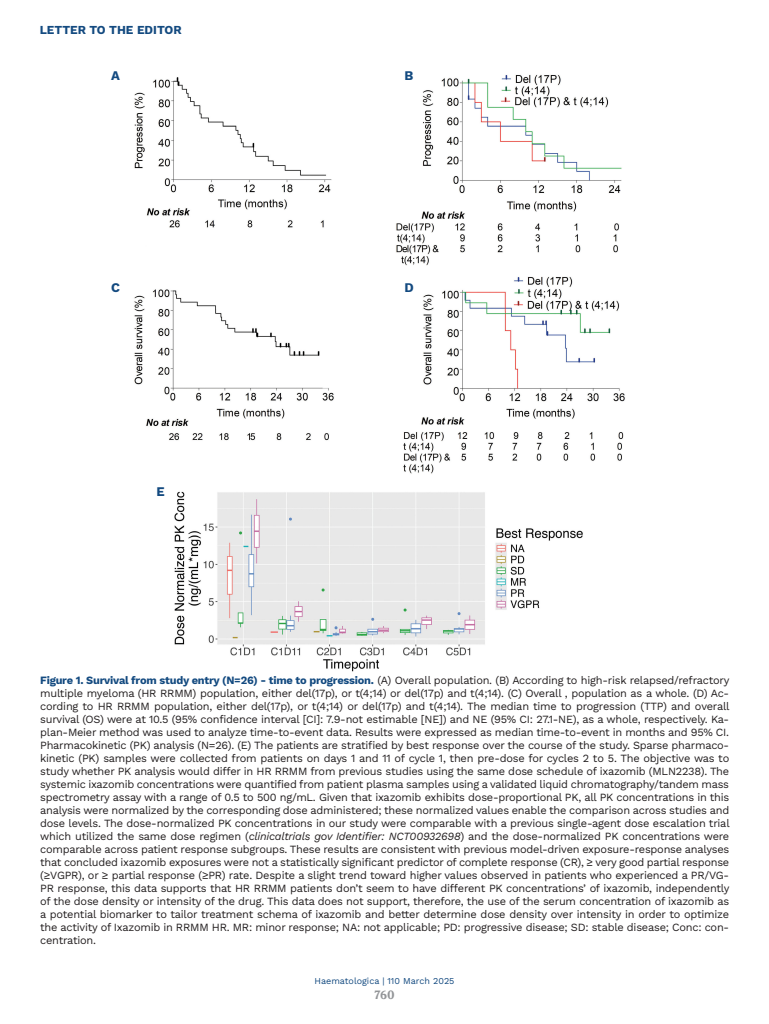
<style>
.page{position:relative;width:769px;height:1024px;background:#fff}
.page>*{position:absolute;margin:0;border:0;box-sizing:border-box;transform-origin:0 0}
.LETTERE_Figure{font:700 13px "Work Sans";color:#134a80}
.t1{font:700 12px "Work Sans";color:#134a80}
.t2{font:700 12px "Volkhov";color:#939598}
.DIDA_Figura{font:11px/13px "Work Sans";letter-spacing:-.02em;color:#231f20;text-align:justify}
.t3{font:9px "Work Sans";color:#134a80}
.s1{font-weight:700;color:#134a80}
.s2{font-style:italic}
</style>
<div class="page">
<img style="left:134px;top:75px;width:491px;height:597px">
<p class="t1" style="left:40px;top:23px;width:143px">LETTER TO THE EDITOR</p>
<p class="LETTERE_Figure" style="left:111px;top:68px;width:10px">A</p>
<p class="LETTERE_Figure" style="left:111px;top:280px;width:10px">C</p>
<p class="LETTERE_Figure" style="left:156px;top:484px;width:10px">E</p>
<p class="LETTERE_Figure" style="left:404px;top:68px;width:10px">B</p>
<p class="LETTERE_Figure" style="left:404px;top:280px;width:11px">D</p>
<p class="DIDA_Figura" style="left:40px;top:673px;width:690px"><span class="s1">Figure 1. Survival from study entry (N=26) - time to progression.</span> (A) Overall population. (B) According to high-risk relapsed/refractory multiple myeloma (HR RRMM) population, either del(17p), or t(4;14) or del(17p) and t(4;14). (C) Overall , population as a whole. (D) Ac&shy;cording to HR RRMM population, either del(17p), or t(4;14) or del(17p) and t(4;14). The median time to progression (TTP) and overall survival (OS) were at 10.5 (95% confidence interval [CI]: 7.9-not estimable [NE]) and NE (95% CI: 27.1-NE), as a whole, respectively. Ka&shy;plan-Meier method was used to analyze time-to-event data. Results were expressed as median time-to-event in months and 95% CI.<br>Pharmacokinetic (PK) analysis (N=26). (E) The patients are stratified by best response over the course of the study. Sparse pharmaco&shy;kinetic (PK) samples were collected from patients on days 1 and 11 of cycle 1, then pre-dose for cycles 2 to 5. The objective was to study whether PK analysis would differ in HR RRMM from previous studies using the same dose schedule of ixazomib (MLN2238). The systemic ixazomib concentrations were quantified from patient plasma samples using a validated liquid chromatography/tandem mass spectrometry assay with a range of 0.5 to 500 ng/mL. Given that ixazomib exhibits dose-proportional PK, all PK concentrations in this analysis were normalized by the corresponding dose administered; these normalized values enable the comparison across studies and dose levels. The dose-normalized PK concentrations in our study were comparable with a previous single-agent dose escalation trial which utilized the same dose regimen (<span class="s2">clinicaltrials gov Identifier: NCT00932698</span>) and the dose-normalized PK concentrations were comparable across patient response subgroups. These results are consistent with previous model-driven exposure-response analyses that concluded ixazomib exposures were not a statistically significant predictor of complete response (CR), ≥ very good partial response (≥VGPR), or ≥ partial response (≥PR) rate. Despite a slight trend toward higher values observed in patients who experienced a PR/VG-PR response, this data supports that HR RRMM patients don’t seem to have different PK concentrations’ of ixazomib, independently of the dose density or intensity of the drug. This data does not support, therefore, the use of the serum concentration of ixazomib as a potential biomarker to tailor treatment schema of ixazomib and better determine dose density over intensity in order to optimize the activity of Ixazomib in RRMM HR. MR: minor response; NA: not applicable; PD: progressive disease; SD: stable disease; Conc: con&shy;centration.</p>
<p class="t3" style="left:314px;top:974px;width:141px">Haematologica | 110 March 2025</p>
<p class="t2" style="left:374px;top:987px;width:22px">760</p>
</div>
